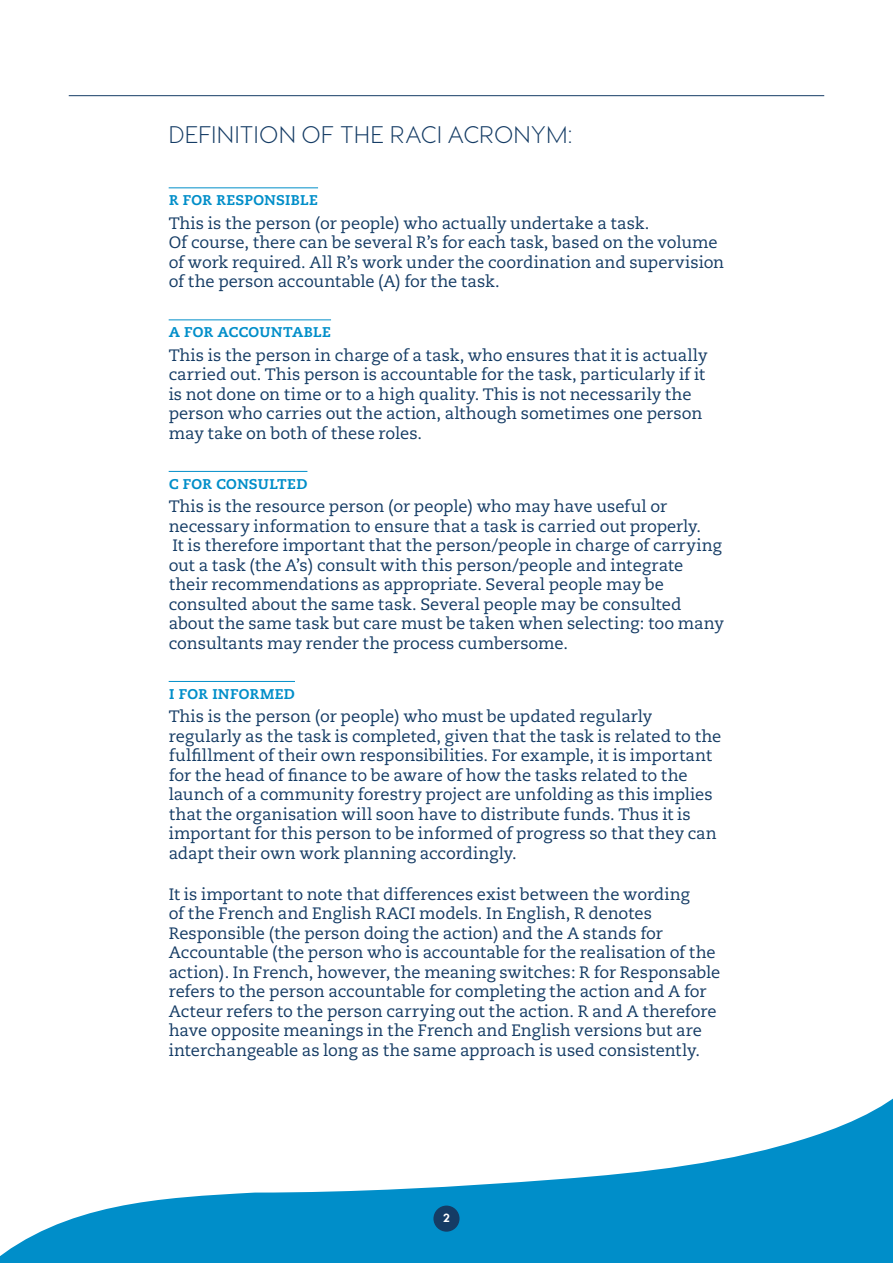
<style>
.page{position:relative;width:893px;height:1263px;background:#fff}
.page>*{position:absolute;margin:0;border:0;box-sizing:border-box;transform-origin:0 0}
.t1{font:300 24px "Visby CF";letter-spacing:.01em;color:#153c65}
.t2{font:18px "Caecilia Bold SC";letter-spacing:-.005em;color:#008ec9}
.t3{font:16.5px/19.5px "Caecilia";color:#153c65}
.t4{font:800 12px "Visby CF";color:#fff}
</style>
<div class="page">
<svg style="left:0;top:1098px;width:893px;height:165px"></svg>
<div style="left:433px;top:1205px;width:26px;height:27px;background:#153c65;border-radius:50%"></div>
<hr style="left:69px;top:95px;width:755px;height:1px;background:#153c65">
<hr style="left:169px;top:188px;width:149px;height:1px;background:#008ec9">
<hr style="left:169px;top:320px;width:162px;height:1px;background:#008ec9">
<hr style="left:169px;top:471px;width:138px;height:1px;background:#008ec9">
<hr style="left:169px;top:681px;width:126px;height:1px;background:#008ec9">
<h1 class="t1" style="left:169px;top:119px;width:405px">DEFINITION OF THE RACI ACRONYM:</h1>
<p class="t2" style="left:169px;top:188px;width:151px">r for responsible</p>
<p class="t3" style="left:169px;top:214px;width:557px">This is the person (or people) who actually undertake a task.<br>Of course, there can be several R’s for each task, based on the volume of work required. All R’s work under the coordination and supervision of the person accountable (A) for the task.</p>
<p class="t2" style="left:169px;top:320px;width:164px">a for accountable</p>
<p class="t3" style="left:169px;top:346px;width:540px">This is the person in charge of a task, who ensures that it is actually carried out. This person is accountable for the task, particularly if it is not done on time or to a high quality. This is not necessarily the person who carries out the action, although sometimes one person may take on both of these roles.</p>
<p class="t2" style="left:169px;top:472px;width:140px">c for consulted</p>
<p class="t3" style="left:169px;top:497px;width:557px">This is the resource person (or people) who may have useful or necessary information to ensure that a task is carried out properly.<br>It is therefore important that the person/people in charge of carrying out a task (the A’s) consult with this person/people and integrate their recommendations as appropriate. Several people may be consulted about the same task. Several people may be consulted about the same task but care must be taken when selecting: too many consultants may render the process cumbersome.</p>
<p class="t2" style="left:169px;top:682px;width:128px">i for informed</p>
<p class="t3" style="left:169px;top:707px;width:554px">This is the person (or people) who must be updated regularly regularly as the task is completed, given that the task is related to the fulfillment of their own responsibilities. For example, it is important for the head of finance to be aware of how the tasks related to the launch of a community forestry project are unfolding as this implies that the organisation will soon have to distribute funds. Thus it is important for this person to be informed of progress so that they can adapt their own work planning accordingly.</p>
<p class="t3" style="left:169px;top:884px;width:553px">It is important to note that differences exist between the wording<br>of the French and English RACI models. In English, R denotes Responsible (the person doing the action) and the A stands for Accountable (the person who is accountable for the realisation of the action). In French, however, the meaning switches: R for Responsable refers to the person accountable for completing the action and A for Acteur refers to the person carrying out the action. R and A therefore have opposite meanings in the French and English versions but are interchangeable as long as the same approach is used consistently.</p>
<p class="t4" style="left:443px;top:1210px;width:8px">2</p>
</div>
